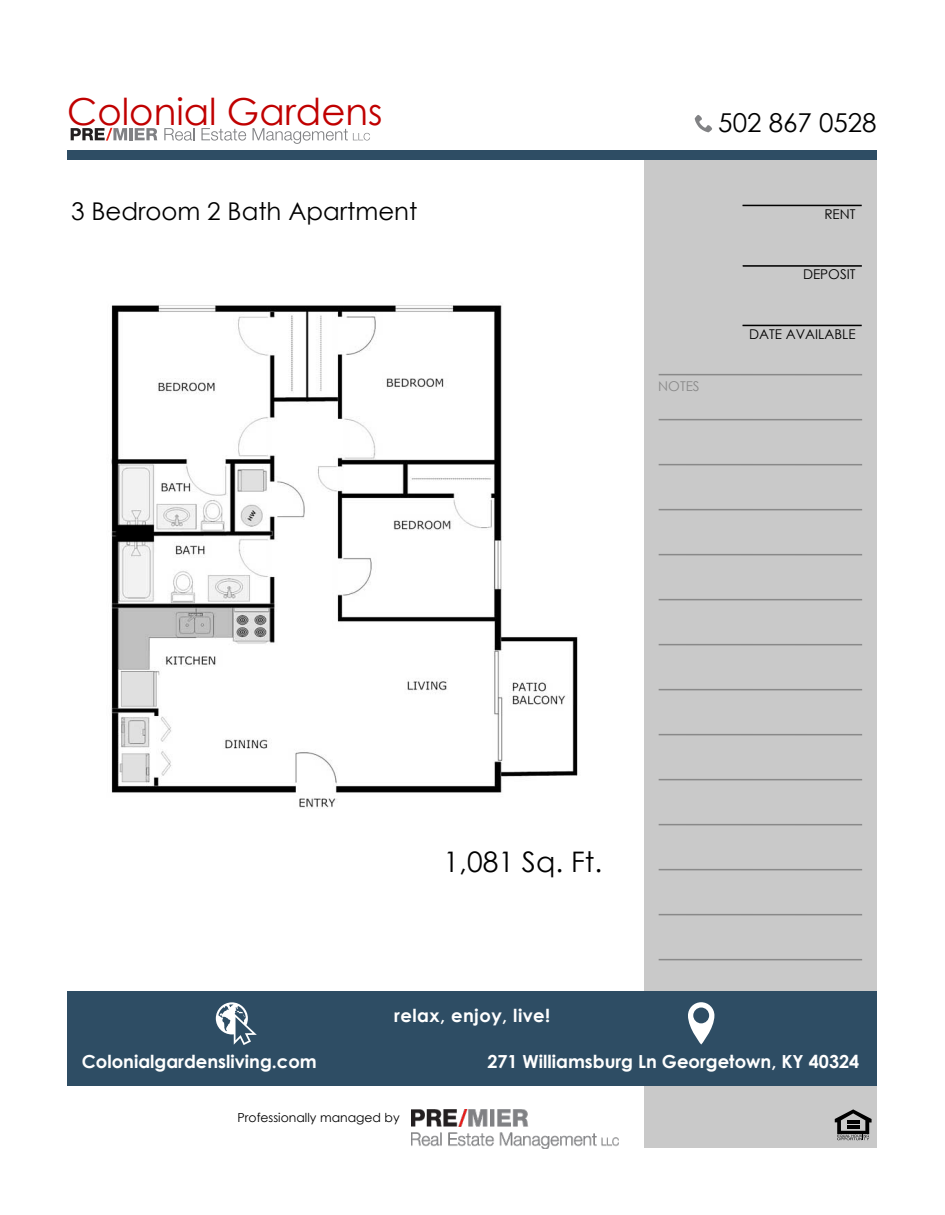
<style>
.page{position:relative;width:945px;height:1215px;background:#fff}
.page>*{position:absolute;margin:0;border:0;box-sizing:border-box;transform-origin:0 0}
.t1{font:37.2px "Century Gothic";color:#c00000}
.t2{font:28.35px "Century Gothic";color:#000}
.t3{font:25.95px "Century Gothic";color:#000}
.t4{font:24.45px "Century Gothic";color:#000}
.t5{font:700 18px "Century Gothic";color:#fff}
.t6{font:700 18px "Century Gothic";letter-spacing:.025em;color:#fff}
.t7{font:13.5px "Century Gothic";color:#000}
.t8{font:13.5px "Century Gothic";color:#898989}
.t9{font:12.45px "Century Gothic";color:#000}
</style>
<div class="page">
<div style="left:644px;top:157px;width:233px;height:990px;background:#c9c9c9"></div>
<div style="left:67px;top:991px;width:810px;height:95px;background:#2e4d64"></div>
<img style="left:411px;top:1109px;width:207px;height:39px">
<svg style="left:216px;top:1002px;width:41px;height:43px"></svg>
<svg style="left:688px;top:1002px;width:26px;height:43px"></svg>
<svg style="left:835px;top:1109px;width:37px;height:31px"></svg>
<hr style="left:659px;top:374px;width:203px;height:1px;background:#898989">
<hr style="left:659px;top:419px;width:203px;height:1px;background:#898989">
<hr style="left:659px;top:464px;width:203px;height:1px;background:#898989">
<hr style="left:659px;top:509px;width:203px;height:1px;background:#898989">
<hr style="left:659px;top:554px;width:203px;height:1px;background:#898989">
<hr style="left:659px;top:599px;width:203px;height:1px;background:#898989">
<hr style="left:659px;top:644px;width:203px;height:1px;background:#898989">
<hr style="left:659px;top:689px;width:203px;height:1px;background:#898989">
<hr style="left:659px;top:734px;width:203px;height:1px;background:#898989">
<hr style="left:659px;top:779px;width:203px;height:1px;background:#898989">
<hr style="left:659px;top:824px;width:203px;height:1px;background:#898989">
<hr style="left:659px;top:869px;width:203px;height:1px;background:#898989">
<hr style="left:659px;top:914px;width:203px;height:1px;background:#898989">
<hr style="left:659px;top:959px;width:203px;height:1px;background:#898989">
<hr style="left:743px;top:325px;width:119px;height:1px;background:#000">
<hr style="left:743px;top:265px;width:119px;height:2px;background:#000">
<hr style="left:743px;top:205px;width:119px;height:1px;background:#000">
<div style="left:67px;top:150px;width:810px;height:10px;background:#2e4d64"></div>
<svg style="left:695px;top:115px;width:17px;height:17px"></svg>
<img style="left:111px;top:305px;width:467px;height:503px">
<svg style="left:71px;top:128px;width:56px;height:13px"></svg>
<hr style="left:129px;top:128px;width:4px;height:12px;background:#808184">
<svg style="left:135px;top:128px;width:22px;height:12px"></svg>
<svg style="left:164px;top:128px;width:30px;height:13px"></svg>
<svg style="left:201px;top:128px;width:45px;height:13px"></svg>
<svg style="left:253px;top:128px;width:117px;height:16px"></svg>
<h1 class="t1" style="left:67px;top:85px;width:317px">Colonial Gardens</h1>
<h3 class="t4" style="left:71px;top:194px;width:348px">3 Bedroom 2 Bath Apartment</h3>
<h3 class="t3" style="left:718px;top:105px;width:160px">502 867 0528</h3>
<p class="t8" style="left:658px;top:377px;width:43px">NOTES</p>
<p class="t7" style="left:824px;top:205px;width:33px">RENT</p>
<p class="t7" style="left:803px;top:265px;width:54px">DEPOSIT</p>
<p class="t7" style="left:749px;top:325px;width:108px">DATE AVAILABLE</p>
<h2 class="t2" style="left:444px;top:842px;width:160px">1,081 Sq. Ft.</h2>
<p class="t6" style="left:394px;top:1002px;width:158px">relax, enjoy, live!</p>
<p class="t5" style="left:82px;top:1048px;width:237px">Colonialgardensliving.com</p>
<p class="t5" style="left:487px;top:1048px;width:373px">271 Williamsburg Ln Georgetown, KY 40324</p>
<p class="t9" style="left:237px;top:1109px;width:164px">Professionally managed by</p>
</div>
